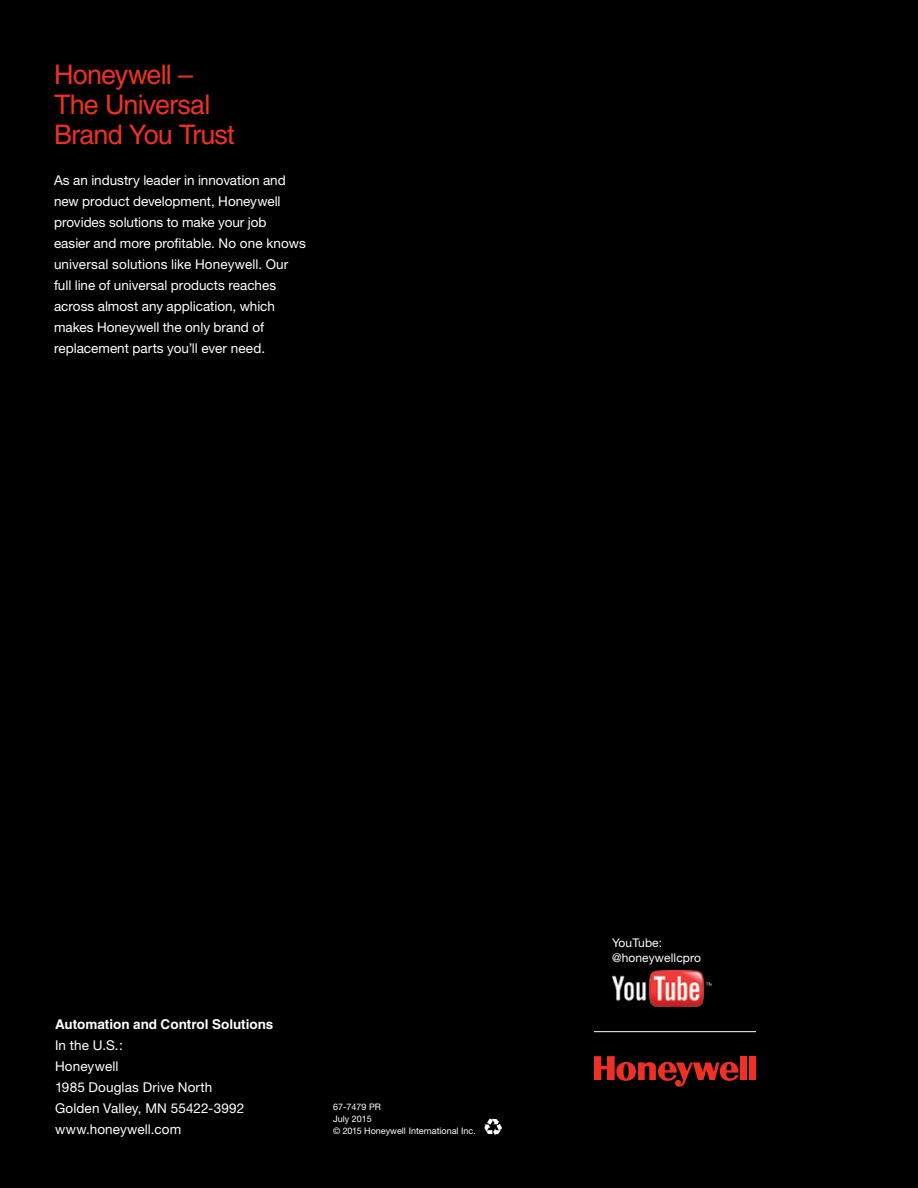
<style>
.page{position:relative;width:918px;height:1188px;background:#000}
.page>*{position:absolute;margin:0;border:0;box-sizing:border-box;transform-origin:0 0}
.t1{font:27px/30px "Helvetica";letter-spacing:-.03em;color:#ee3124}
.t2{font:13.5px/21px "Helvetica Neue";color:#fff}
.t3{font:700 13.5px "Helvetica";color:#fff}
.t4{font:12px/15px "Helvetica Neue";letter-spacing:.01em;color:#fff}
.t5{font:9px/12px "Helvetica Neue";color:#fff}
</style>
<div class="page">
<svg style="left:484px;top:1119px;width:18px;height:17px"></svg>
<div style="left:740px;top:1056px;width:7px;height:24px;background:#ee3124"></div>
<div style="left:749px;top:1056px;width:7px;height:24px;background:#ee3124"></div>
<svg style="left:594px;top:1056px;width:145px;height:31px"></svg>
<hr style="left:594px;top:1031px;width:162px;height:1px;background:#fff">
<img style="left:612px;top:970px;width:100px;height:37px">
<h1 class="t1" style="left:54px;top:59px;width:182px">Honeywell –<br>The Universal<br>Brand You Trust</h1>
<p class="t2" style="left:54px;top:170px;width:253px">As an industry leader in innovation and new product development, Honeywell provides solutions to make your job easier and more profitable. No one knows universal solutions like Honeywell. Our full line of universal products reaches across almost any application, which makes Honeywell the only brand of replacement parts you’ll ever need.</p>
<p class="t3" style="left:55px;top:1016px;width:220px">Automation and Control Solutions</p>
<p class="t2" style="left:55px;top:1034px;width:191px">In the U.S.:<br>Honeywell<br>1985 Douglas Drive North<br>Golden Valley, MN 55422-3992 www.honeywell.com</p>
<p class="t5" style="left:333px;top:1100px;width:144px">67-7479 PR<br>July 2015<br>© 2015 Honeywell International Inc.</p>
<p class="t4" style="left:612px;top:935px;width:90px">YouTube: @honeywellcpro</p>
</div>
